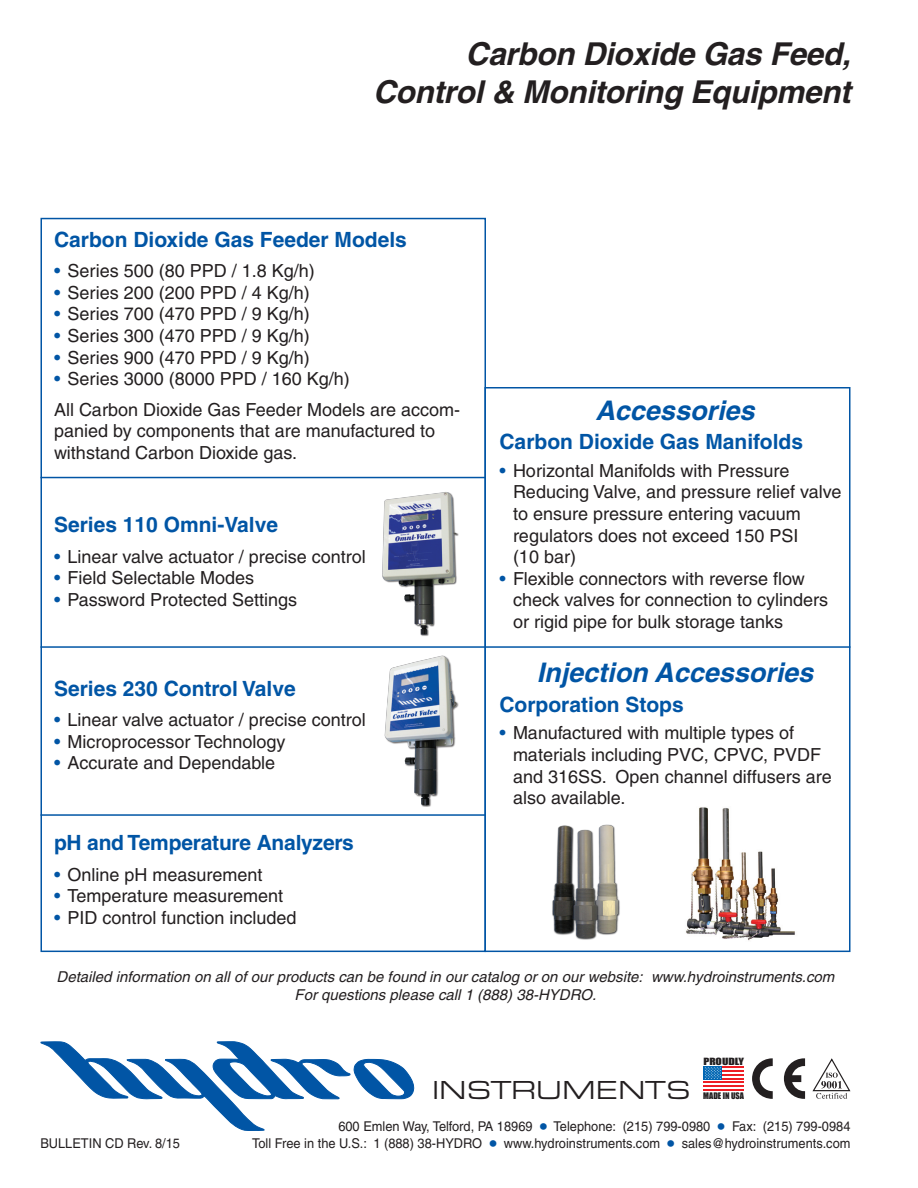
<style>
.page{position:relative;width:918px;height:1188px;background:#fff}
.page>*{position:absolute;margin:0;border:0;box-sizing:border-box;transform-origin:0 0}
.t1{font:italic 700 31.5px/37.8px "Helvetica";letter-spacing:-.01em;color:#231f20;text-align:right}
.t2{font:italic 700 27px "Helvetica";color:#0155a5}
.t3{font:27px "Eurostile Extended Roman DTC";color:#231f20}
.t4{font:700 21px "Helvetica";color:#0155a5}
.t5{font:18px/21.6px "Helvetica";color:#231f20}
.t6{font:italic 15px/18px "Helvetica";color:#231f20;text-align:center}
.t7{font:13.5px "Helvetica";color:#231f20;scale:.95 1}
.t8{font:9.15px "Impact";color:#231f20;scale:1.28 1}
.t9{font:8.25px "Impact";color:#231f20}
.s1{color:#0155a5}
.s2{font-size:21px;color:#0155a5}
</style>
<div class="page">
<div style="left:484px;top:387px;width:366px;height:565px;border:2px solid #0155a5"></div>
<img style="left:686px;top:807px;width:109px;height:134px">
<img style="left:382px;top:492px;width:77px;height:144px">
<img style="left:384px;top:655px;width:75px;height:152px">
<hr style="left:485px;top:646px;width:365px;height:2px;background:#0155a5">
<hr style="left:40px;top:814px;width:445px;height:2px;background:#0155a5">
<hr style="left:40px;top:646px;width:445px;height:2px;background:#0155a5">
<hr style="left:40px;top:477px;width:445px;height:1px;background:#0155a5">
<img style="left:552px;top:824px;width:68px;height:116px">
<svg style="left:41px;top:1042px;width:373px;height:89px"></svg>
<hr style="left:722px;top:1066px;width:22px;height:2px;background:#ee1d23">
<hr style="left:722px;top:1070px;width:22px;height:2px;background:#ee1d23">
<hr style="left:722px;top:1074px;width:22px;height:2px;background:#ee1d23">
<hr style="left:722px;top:1078px;width:22px;height:2px;background:#ee1d23">
<hr style="left:704px;top:1081px;width:40px;height:2px;background:#ee1d23">
<hr style="left:704px;top:1085px;width:40px;height:2px;background:#ee1d23">
<hr style="left:704px;top:1089px;width:40px;height:2px;background:#ee1d23">
<div style="left:704px;top:1066px;width:18px;height:14px;background:#0166b3"></div>
<svg style="left:705px;top:1067px;width:16px;height:12px"></svg>
<svg style="left:812px;top:1058px;width:38px;height:41px"></svg>
<svg style="left:752px;top:1058px;width:21px;height:41px"></svg>
<svg style="left:784px;top:1058px;width:21px;height:41px"></svg>
<h1 class="t1" style="left:373px;top:34px;width:479px">Carbon Dioxide Gas Feed,<br>Control &amp; Monitoring Equipment</h1>
<p class="t4" style="left:54px;top:226px;width:354px">Carbon Dioxide Gas Feeder Models</p>
<p class="t5" style="left:54px;top:260px;width:262px"><span class="s1">•</span> Series 500 (80 PPD / 1.8 Kg/h)</p>
<p class="t5" style="left:54px;top:282px;width:257px"><span class="s1">•</span> Series 200 (200 PPD / 4 Kg/h)</p>
<p class="t5" style="left:54px;top:303px;width:257px"><span class="s1">•</span> Series 700 (470 PPD / 9 Kg/h)</p>
<p class="t5" style="left:54px;top:325px;width:257px"><span class="s1">•</span> Series 300 (470 PPD / 9 Kg/h)</p>
<p class="t5" style="left:54px;top:346px;width:257px"><span class="s1">•</span> Series 900 (470 PPD / 9 Kg/h)</p>
<p class="t5" style="left:54px;top:364px;width:408px;line-height:30.6px"><span class="s1">•</span> Series 3000 (8000 PPD / 160 Kg/h)<br>All Carbon Dioxide Gas Feeder Models are accom-</p>
<p class="t5" style="left:54px;top:420px;width:383px">panied by components that are manufactured to withstand Carbon Dioxide gas.</p>
<p class="t4" style="left:54px;top:512px;width:226px">Series 110 Omni-Valve</p>
<p class="t5" style="left:54px;top:546px;width:313px"><span class="s1">•</span> Linear valve actuator / precise control</p>
<p class="t5" style="left:54px;top:567px;width:202px"><span class="s1">•</span> Field Selectable Modes</p>
<p class="t5" style="left:54px;top:589px;width:245px"><span class="s1">•</span> Password Protected Settings</p>
<p class="t4" style="left:54px;top:675px;width:243px">Series 230 Control Valve</p>
<p class="t5" style="left:54px;top:709px;width:313px"><span class="s1">•</span> Linear valve actuator / precise control</p>
<p class="t5" style="left:54px;top:731px;width:233px"><span class="s1">•</span> Microprocessor Technology</p>
<p class="t5" style="left:54px;top:752px;width:223px"><span class="s1">•</span> Accurate and Dependable</p>
<p class="t4" style="left:54px;top:830px;width:301px">pH and Temperature Analyzers</p>
<p class="t5" style="left:54px;top:864px;width:210px"><span class="s1">•</span> Online pH measurement</p>
<p class="t5" style="left:54px;top:885px;width:231px"><span class="s1">•</span> Temperature measurement</p>
<p class="t5" style="left:54px;top:907px;width:244px"><span class="s1">•</span> PID control function included</p>
<h2 class="t2" style="left:595px;top:394px;width:161px">Accessories</h2>
<p class="t4" style="left:500px;top:429px;width:305px">Carbon Dioxide Gas Manifolds</p>
<p class="t5" style="left:513px;top:460px;width:330px;text-indent:-14px"><span class="s1">•</span> Horizontal Manifolds with Pressure<br>Reducing Valve, and pressure relief valve to ensure pressure entering vacuum regulators does not exceed 150 PSI<br>(10 bar)</p>
<p class="t5" style="left:513px;top:568px;width:317px;text-indent:-14px"><span class="s1">•</span> Flexible connectors with reverse flow check valves for connection to cylinders or rigid pipe for bulk storage tanks</p>
<h2 class="t2" style="left:537px;top:656px;width:278px">Injection Accessories</h2>
<p class="t4" style="left:500px;top:692px;width:186px">Corporation Stops</p>
<p class="t5" style="left:513px;top:722px;width:320px;text-indent:-14px"><span class="s1">•</span> Manufactured with multiple types of materials including PVC, CPVC, PVDF and 316SS. Open channel diffusers are also available.</p>
<p class="t6" style="left:57px;top:968px;width:779px">Detailed information on all of our products can be found in our catalog or on our website: www.hydroinstruments.com<br>For questions please call 1 (888) 38-HYDRO.</p>
<p class="t8" style="left:703px;top:1054px;width:33px">PROUDLY</p>
<p class="t9" style="left:703px;top:1089px;width:42px">MADE IN USA</p>
<h2 class="t3" style="left:432px;top:1075px;width:260px">INSTRUMENTS</h2>
<p class="t7" style="left:338px;top:1119px;width:541px">600 Emlen Way, Telford, PA 18969 <span class="s2">•</span> Telephone: (215) 799-0980 <span class="s2">•</span> Fax: (215) 799-0984</p>
<p class="t7" style="left:40px;top:1135px;width:148px">BULLETIN CD Rev. 8/15</p>
<p class="t7" style="left:252px;top:1135px;width:631px">Toll Free in the U.S.: 1 (888) 38-HYDRO <span class="s2">•</span> www.hydroinstruments.com <span class="s2">•</span> sales@hydroinstruments.com</p>
</div>
